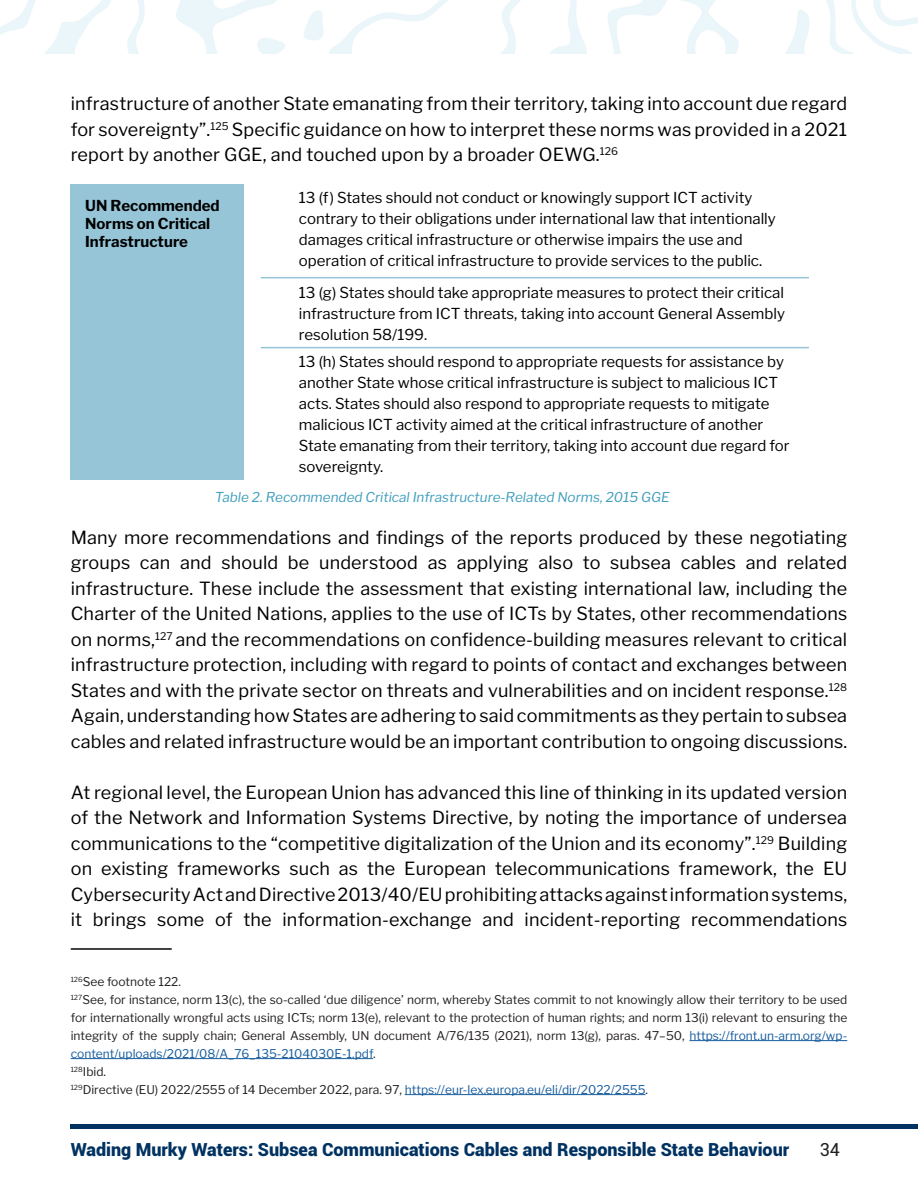
<style>
.page{position:relative;width:918px;height:1188px;background:#fff}
.page>*{position:absolute;margin:0;border:0;box-sizing:border-box;transform-origin:0 0}
.t1{font:18px/25.5px "Libre Franklin";letter-spacing:.01em;color:#000;text-align:justify}
.t2{font:900 18px "Roboto";color:#003261}
.t3{font:18px "Roboto";color:#231f20}
.t4{font:15px/21px "Libre Franklin";color:#000}
.t5{font:700 15px/18px "Libre Franklin";color:#000}
.t6{font:italic 13.5px "Libre Franklin";color:#419ebd}
.t7{font:12px/18px "Libre Franklin";color:#231f20;text-align:justify}
.s1{color:#175d9e}
</style>
<div class="page">
<div style="left:71px;top:184px;width:173px;height:296px;background:#96c5d7"></div>
<hr style="left:71px;top:1125px;width:847px;height:4px;background:#003261">
<img style="left:0;top:0;width:918px;height:54px">
<hr style="left:71px;top:948px;width:101px;height:2px;background:#040503">
<hr style="left:689px;top:1040px;width:158px;height:1px;background:#175d9e">
<hr style="left:71px;top:1058px;width:302px;height:1px;background:#175d9e">
<hr style="left:405px;top:1094px;width:241px;height:1px;background:#175d9e">
<hr style="left:261px;top:277px;width:548px;height:1px;background:#96c5d7">
<hr style="left:261px;top:347px;width:548px;height:1px;background:#96c5d7">
<p class="t1" style="left:71px;top:91px;width:778px">infrastructure of another State emanating from their territory, taking into account due regard for sovereignty”.<sup>125</sup> Specific guidance on how to interpret these norms was provided in a 2021 report by another GGE, and touched upon by a broader OEWG.<sup>126</sup></p>
<p class="t5" style="left:85px;top:197px;width:136px">UN Recommended<br>Norms on Critical<br>Infrastructure</p>
<p class="t4" style="left:299px;top:187px;width:478px">13 (f) States should not conduct or knowingly support ICT activity contrary to their obligations under international law that intentionally damages critical infrastructure or otherwise impairs the use and operation of critical infrastructure to provide services to the public.</p>
<p class="t4" style="left:299px;top:282px;width:488px;text-align:justify">13 (g) States should take appropriate measures to protect their critical infrastructure from ICT threats, taking into account General Assembly resolution 58/199.</p>
<p class="t4" style="left:299px;top:351px;width:492px">13 (h) States should respond to appropriate requests for assistance by another State whose critical infrastructure is subject to malicious ICT acts. States should also respond to appropriate requests to mitigate malicious ICT activity aimed at the critical infrastructure of another State emanating from their territory, taking into account due regard for sovereignty.</p>
<p class="t6" style="left:215px;top:489px;width:456px">Table 2. Recommended Critical Infrastructure-Related Norms, 2015 GGE</p>
<p class="t1" style="left:71px;top:525px;width:778px">Many more recommendations and findings of the reports produced by these negotiating groups can and should be understood as applying also to subsea cables and related infrastructure. These include the assessment that existing international law, including the Charter of the United Nations, applies to the use of ICTs by States, other recommendations on norms,<sup>127</sup> and the recommendations on confidence-building measures relevant to critical infrastructure protection, including with regard to points of contact and exchanges between States and with the private sector on threats and vulnerabilities and on incident response.<sup>128<br></sup>Again, understanding how States are adhering to said commitments as they pertain to subsea cables and related infrastructure would be an important contribution to ongoing discussions.</p>
<p class="t1" style="left:71px;top:780px;width:778px">At regional level, the European Union has advanced this line of thinking in its updated version of the Network and Information Systems Directive, by noting the importance of undersea communications to the “competitive digitalization of the Union and its economy”.<sup>129</sup> Building on existing frameworks such as the European telecommunications framework, the EU Cybersecurity Act and Directive 2013/40/EU prohibiting attacks against information systems, it brings some of the information-exchange and incident-reporting recommendations</p>
<p class="t7" style="left:71px;top:972px;width:112px"><sup>126</sup>See footnote 122.</p>
<p class="t7" style="left:71px;top:990px;width:778px"><sup>127</sup>See, for instance, norm 13(c), the so-called ‘due diligence’ norm, whereby States commit to not knowingly allow their territory to be used for internationally wrongful acts using ICTs; norm 13(e), relevant to the protection of human rights; and norm 13(i) relevant to ensuring the integrity of the supply chain; General Assembly, UN document A/76/135 (2021), norm 13(g), paras. 47–50, <span class="s1">https://front.un-arm.org/wp&shy;content/uploads/2021/08/A_76_135-2104030E-1.pdf</span>.</p>
<p class="t7" style="left:71px;top:1062px;width:37px"><sup>128</sup>Ibid.</p>
<p class="t7" style="left:71px;top:1080px;width:579px"><sup>129</sup>Directive (EU) 2022/2555 of 14 December 2022, para. 97, <span class="s1">https://eur-lex.europa.eu/eli/dir/2022/2555</span>.</p>
<p class="t2" style="left:71px;top:1137px;width:720px">Wading Murky Waters: Subsea Communications Cables and Responsible State Behaviour</p>
<p class="t3" style="left:820px;top:1137px;width:22px">34</p>
</div>
